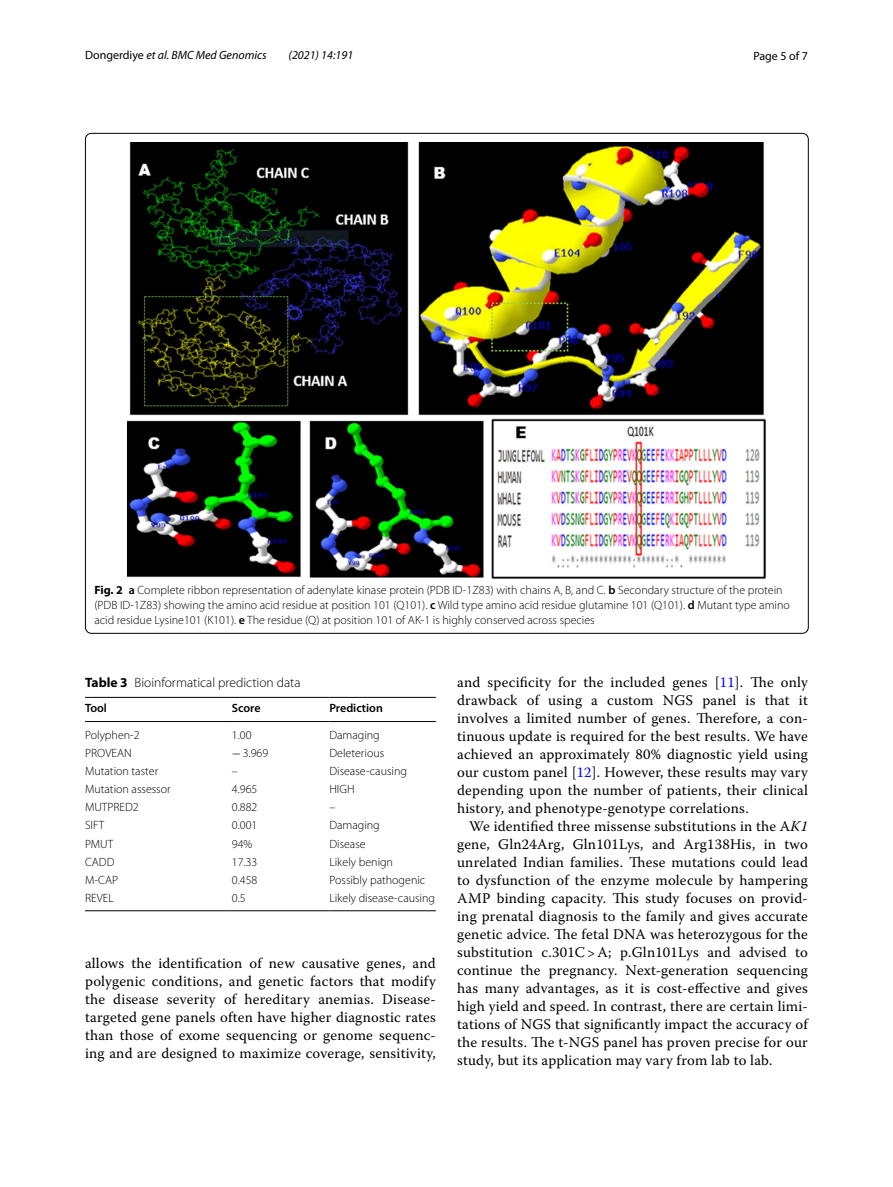
<style>
.page{position:relative;width:893px;height:1187px;background:#fff}
.page>*{position:absolute;margin:0;border:0;box-sizing:border-box;transform-origin:0 0}
.t1{font:14.7px/18px "Warnock Pro";letter-spacing:.015em;color:#000;text-align:justify}
.t2{font:300 13.5px "Myriad Pro";color:#000}
.t3{font:300 12px/15px "Myriad Pro";color:#000}
.t4{font:italic 12px "Myriad Pro";color:#000}
.t5{font:600 12px "Myriad Pro";color:#000}
.t6{font:12px "Myriad Pro";color:#000}
.s1{font-style:normal}
.s2{font-weight:700}
.s3{font-weight:600}
.s4{font-family:"MTSY";font-weight:400}
.s5{color:#00f}
.s6{font-style:italic}
</style>
<div class="page">
<img style="left:128px;top:142px;width:638px;height:436px">
<hr style="left:85px;top:697px;width:147px;height:1px;background:#000">
<hr style="left:85px;top:721px;width:147px;height:1px;background:#000">
<hr style="left:232px;top:697px;width:97px;height:1px;background:#000">
<hr style="left:232px;top:721px;width:97px;height:1px;background:#000">
<hr style="left:329px;top:697px;width:107px;height:1px;background:#000">
<hr style="left:329px;top:721px;width:107px;height:1px;background:#000">
<hr style="left:85px;top:910px;width:147px;height:1px;background:#000">
<hr style="left:232px;top:910px;width:97px;height:1px;background:#000">
<hr style="left:329px;top:910px;width:107px;height:1px;background:#000">
<p class="t4" style="left:85px;top:48px;width:183px"><span class="s1">Dongerdiye</span> et al. BMC Med Genomics</p>
<p class="t4" style="left:289px;top:48px;width:66px">(2021) 14:191</p>
<p class="t6" style="left:753px;top:48px;width:56px">Page 5 of 7</p>
<p class="t3" style="left:94px;top:582px;width:697px"><span class="s2">Fig. 2</span> <span class="s3">a</span> Complete ribbon representation of adenylate kinase protein (PDB ID-1Z83) with chains A, B, and C. <span class="s3">b</span> Secondary structure of the protein (PDB ID-1Z83) showing the amino acid residue at position 101 (Q101). <span class="s3">c</span> Wild type amino acid residue glutamine 101 (Q101). <span class="s3">d</span> Mutant type amino acid residue Lysine101 (K101). <span class="s3">e</span> The residue (Q) at position 101 of AK-1 is highly conserved across species</p>
<p class="t2" style="left:85px;top:675px;width:217px"><span class="s2">Table 3</span> Bioinformatical prediction data</p>
<p class="t5" style="left:85px;top:700px;width:23px">Tool</p>
<p class="t5" style="left:232px;top:700px;width:30px">Score</p>
<p class="t5" style="left:329px;top:700px;width:55px">Prediction</p>
<p class="t3" style="left:85px;top:727px;width:56px">Polyphen-2</p>
<p class="t3" style="left:232px;top:727px;width:21px">1.00</p>
<p class="t3" style="left:329px;top:727px;width:52px">Damaging</p>
<p class="t3" style="left:85px;top:745px;width:48px">PROVEAN</p>
<p class="t3" style="left:232px;top:745px;width:38px"><span class="s4">−</span>3.969</p>
<p class="t3" style="left:329px;top:745px;width:56px">Deleterious</p>
<p class="t3" style="left:85px;top:763px;width:75px">Mutation taster</p>
<p class="t3" style="left:232px;top:763px;width:7px">–</p>
<p class="t3" style="left:329px;top:763px;width:79px">Disease-causing</p>
<p class="t3" style="left:85px;top:781px;width:87px">Mutation assessor</p>
<p class="t3" style="left:232px;top:781px;width:27px">4.965</p>
<p class="t3" style="left:329px;top:781px;width:27px">HIGH</p>
<p class="t3" style="left:85px;top:800px;width:55px">MUTPRED2</p>
<p class="t3" style="left:232px;top:800px;width:27px">0.882</p>
<p class="t3" style="left:329px;top:800px;width:7px">–</p>
<p class="t3" style="left:85px;top:818px;width:21px">SIFT</p>
<p class="t3" style="left:232px;top:818px;width:27px">0.001</p>
<p class="t3" style="left:329px;top:818px;width:52px">Damaging</p>
<p class="t3" style="left:85px;top:836px;width:30px">PMUT</p>
<p class="t3" style="left:232px;top:836px;width:22px">94%</p>
<p class="t3" style="left:329px;top:836px;width:38px">Disease</p>
<p class="t3" style="left:85px;top:854px;width:31px">CADD</p>
<p class="t3" style="left:232px;top:854px;width:27px">17.33</p>
<p class="t3" style="left:329px;top:854px;width:65px">Likely benign</p>
<p class="t3" style="left:85px;top:872px;width:35px">M-CAP</p>
<p class="t3" style="left:232px;top:872px;width:27px">0.458</p>
<p class="t3" style="left:329px;top:872px;width:97px">Possibly pathogenic</p>
<p class="t3" style="left:85px;top:890px;width:30px">REVEL</p>
<p class="t3" style="left:232px;top:890px;width:15px">0.5</p>
<p class="t3" style="left:329px;top:890px;width:107px">Likely disease-causing</p>
<p class="t1" style="left:85px;top:954px;width:352px">allows the identification of new causative genes, and polygenic conditions, and genetic factors that modify the disease severity of hereditary anemias. Disease&shy;targeted gene panels often have higher diagnostic rates than those of exome sequencing or genome sequenc&shy;ing and are designed to maximize coverage, sensitivity,</p>
<p class="t1" style="left:457px;top:672px;width:352px">and specificity for the included genes [<span class="s5">11</span>]. The only drawback of using a custom NGS panel is that it involves a limited number of genes. Therefore, a con&shy;tinuous update is required for the best results. We have achieved an approximately 80% diagnostic yield using our custom panel [<span class="s5">12</span>]. However, these results may vary depending upon the number of patients, their clinical history, and phenotype-genotype correlations.</p>
<p class="t1" style="left:457px;top:816px;width:352px;text-indent:12px">We identified three missense substitutions in the A<span class="s6">K1 </span>gene, Gln24Arg, Gln101Lys, and Arg138His, in two unrelated Indian families. These mutations could lead to dysfunction of the enzyme molecule by hampering AMP binding capacity. This study focuses on provid&shy;ing prenatal diagnosis to the family and gives accurate genetic advice. The fetal DNA was heterozygous for the substitution c.301C&gt; A; p.Gln101Lys and advised to continue the pregnancy. Next-generation sequencing has many advantages, as it is cost-effective and gives high yield and speed. In contrast, there are certain limi&shy;tations of NGS that significantly impact the accuracy of the results. The t-NGS panel has proven precise for our study, but its application may vary from lab to lab.</p>
</div>
